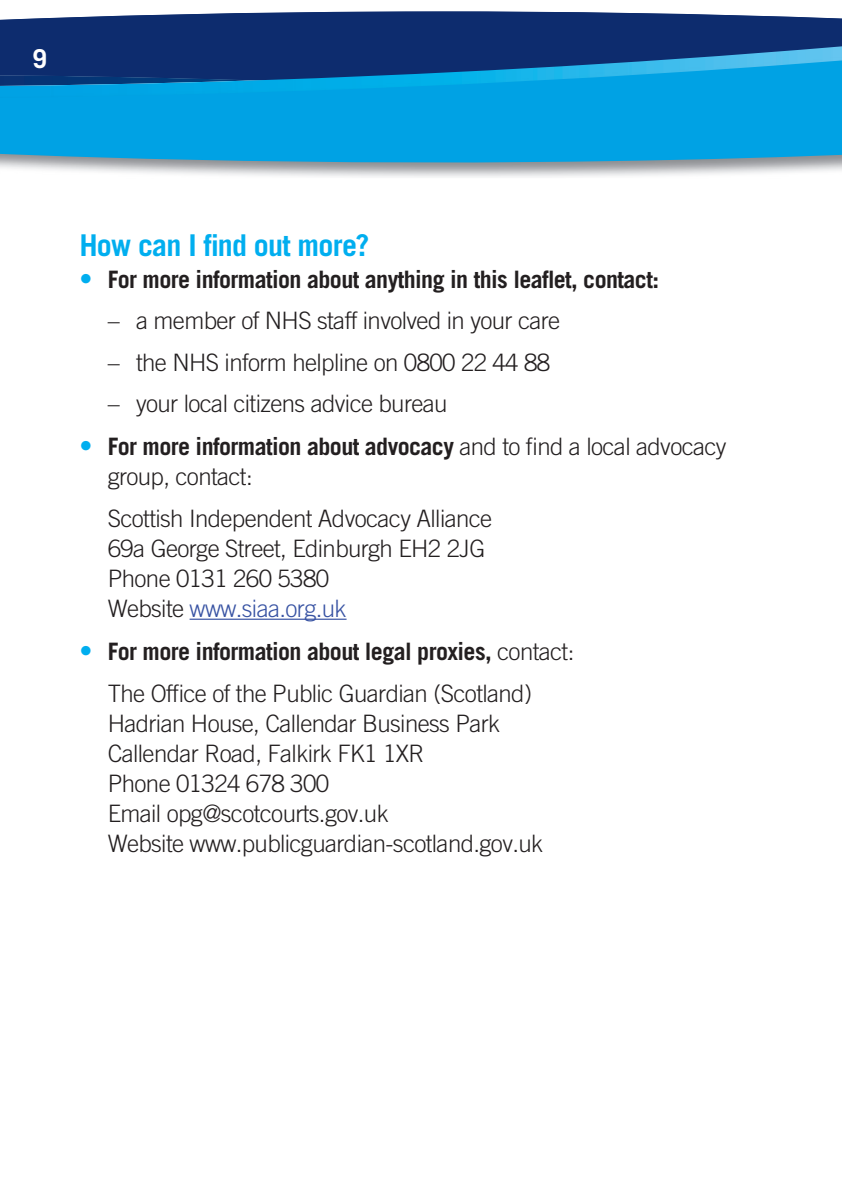
<style>
.page{position:relative;width:842px;height:1191px;background:#fff}
.page>*{position:absolute;margin:0;border:0;box-sizing:border-box;transform-origin:0 0}
.t1{font:700 30px "Trade Gothic LT Com";letter-spacing:-.025em;color:#00aeef}
.t2{font:700 26px "Trade Gothic LT Com";color:#fff}
.t3{font:300 24px/30px "Trade Gothic LT Com";letter-spacing:-.025em;color:#231f20}
.t4{font:700 24px "Trade Gothic LT Com";letter-spacing:-.025em;color:#231f20}
.s1{font-weight:300;font-size:26px;color:#00aeef}
.s2{font-size:26px;color:#00aeef}
.s3{font-weight:700}
.s4{color:#3853a3}
</style>
<div class="page">
<svg style="left:0;top:11px;width:842px;height:166px;background:#1f80b9"></svg>
<hr style="left:190px;top:618px;width:157px;height:2px;background:#3853a3">
<p class="t2" style="left:32px;top:43px;width:16px">9</p>
<p class="t1" style="left:79px;top:227px;width:292px">How can I find out more?</p>
<p class="t4" style="left:79px;top:265px;width:581px"><span class="s1">•</span> For more information about anything in this leaflet, contact:</p>
<p class="t3" style="left:108px;top:305px;width:454px">– a member of NHS staff involved in your care</p>
<p class="t3" style="left:108px;top:347px;width:444px">– the NHS inform helpline on 0800 22 44 88</p>
<p class="t3" style="left:108px;top:388px;width:341px">– your local citizens advice bureau</p>
<p class="t3" style="left:108px;top:431px;width:620px;text-indent:-28px"><span class="s2">•</span> <span class="s3">For more information about advocacy</span> and to find a local advocacy group, contact:</p>
<p class="t3" style="left:108px;top:503px;width:386px">Scottish Independent Advocacy Alliance<br>69a George Street, Edinburgh EH2 2JG<br>Phone 0131 260 5380<br>Website <span class="s4">www.siaa.org.uk</span></p>
<p class="t3" style="left:79px;top:630px;width:496px;line-height:41.4px;text-align:center"><span class="s2">•</span> <span class="s3">For more information about legal proxies,</span> contact:<br>The Office of the Public Guardian (Scotland)</p>
<p class="t3" style="left:108px;top:707px;width:437px">Hadrian House, Callendar Business Park Callendar Road, Falkirk FK1 1XR<br>Phone 01324 678 300<br>Email opg@scotcourts.gov.uk<br>Website www.publicguardian-scotland.gov.uk</p>
</div>
